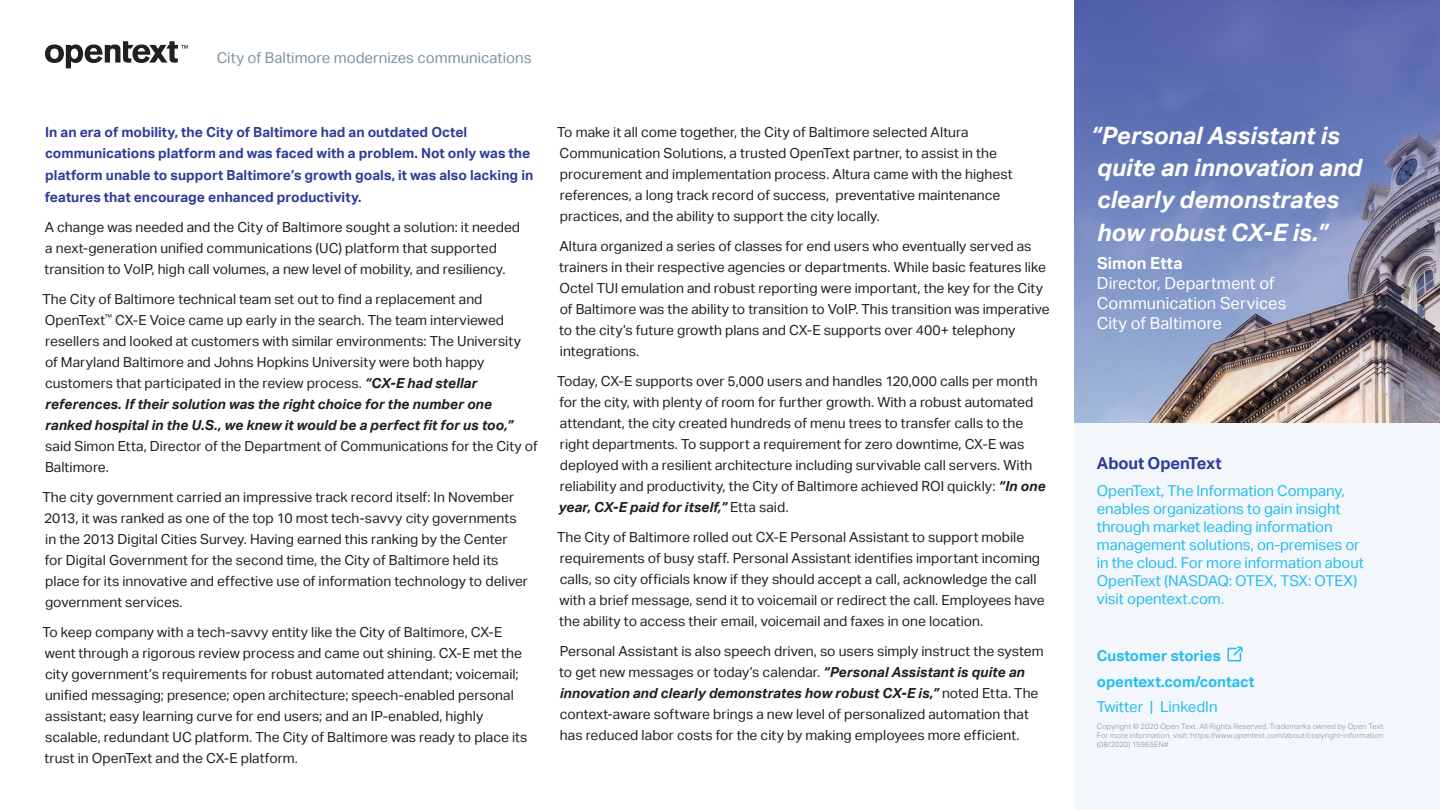
<style>
.page{position:relative;width:1440px;height:810px;background:#fff}
.page>*{position:absolute;margin:0;border:0;box-sizing:border-box;transform-origin:0 0}
.t1{font:italic 700 24px/32.2px "Aktiv Grotesk";color:#fff}
.Quote_Title___Compan{font:16.5px/19.8px "Aktiv Grotesk";color:#fff}
.Sidebar_H1{font:700 16.5px "Aktiv Grotesk";letter-spacing:-.01em;color:#2e3c98}
.Quote_Title___Compan-2{font:700 16.5px "Aktiv Grotesk";letter-spacing:.005em;color:#fff}
.About_OT{font:15px/18px "Aktiv Grotesk";letter-spacing:-.01em;color:#25bdef}
.t2{font:15px "Aktiv Grotesk";color:#7f929f}
.Sidebar_H1-2{font:700 15px "Aktiv Grotesk";color:#25bdef}
.Body{font:13.88px/21px "Aktiv Grotesk";color:#231f20}
.Intro_Paragraph{font:700 13.88px/21.8px "Aktiv Grotesk";color:#2e3c98}
.Citation{font:300 7.5px/9px "Aktiv Grotesk";letter-spacing:.025em;color:#7f929f}
.s1{font-weight:700;font-style:italic}
</style>
<div class="page">
<svg style="left:45px;top:41px;width:143px;height:27px"></svg>
<div style="left:1074px;top:405px;width:366px;height:405px;background:#f3f6fb"></div>
<svg style="left:1227px;top:646px;width:16px;height:16px"></svg>
<img style="left:1074px;top:0;width:366px;height:423px">
<p class="t2" style="left:217px;top:49px;width:317px">City of Baltimore modernizes communications</p>
<p class="Intro_Paragraph" style="left:45px;top:121px;width:490px">In an era of mobility, the City of Baltimore had an outdated Octel communications platform and was faced with a problem. Not only was the platform unable to support Baltimore’s growth goals, it was also lacking in features that encourage enhanced productivity.</p>
<p class="Body" style="left:45px;top:217px;width:477px">A change was needed and the City of Baltimore sought a solution: it needed a next-generation unified communications (UC) platform that supported transition to VoIP, high call volumes, a new level of mobility, and resiliency.</p>
<p class="Body" style="left:43px;top:289px;width:497px">The City of Baltimore technical team set out to find a replacement and OpenText<sup>™</sup> CX-E Voice came up early in the search. The team interviewed resellers and looked at customers with similar environments: The University<br>of Maryland Baltimore and Johns Hopkins University were both happy customers that participated in the review process. <span class="s1">“CX-E had stellar references. If their solution was the right choice for the number one ranked hospital in the U.S., we knew it would be a perfect fit for us too,” </span>said Simon Etta, Director of the Department of Communications for the City of Baltimore.</p>
<p class="Body" style="left:43px;top:487px;width:487px">The city government carried an impressive track record itself: In November 2013, it was ranked as one of the top 10 most tech-savvy city governments in the 2013 Digital Cities Survey. Having earned this ranking by the Center<br>for Digital Government for the second time, the City of Baltimore held its place for its innovative and effective use of information technology to deliver government services.</p>
<p class="Body" style="left:43px;top:622px;width:486px">To keep company with a tech-savvy entity like the City of Baltimore, CX-E went through a rigorous review process and came out shining. CX-E met the city government’s requirements for robust automated attendant; voicemail; unified messaging; presence; open architecture; speech-enabled personal assistant; easy learning curve for end users; and an IP-enabled, highly scalable, redundant UC platform. The City of Baltimore was ready to place its trust in OpenText and the CX-E platform.</p>
<p class="Body" style="left:557px;top:121px;width:457px">To make it all come together, the City of Baltimore selected Altura Communication Solutions, a trusted OpenText partner, to assist in the procurement and implementation process. Altura came with the highest references, a long track record of success, preventative maintenance practices, and the ability to support the city locally.</p>
<p class="Body" style="left:559px;top:235px;width:492px">Altura organized a series of classes for end users who eventually served as trainers in their respective agencies or departments. While basic features like Octel TUI emulation and robust reporting were important, the key for the City of Baltimore was the ability to transition to VoIP. This transition was imperative to the city’s future growth plans and CX-E supports over 400+ telephony integrations.</p>
<p class="Body" style="left:557px;top:370px;width:490px">Today, CX-E supports over 5,000 users and handles 120,000 calls per month for the city, with plenty of room for further growth. With a robust automated attendant, the city created hundreds of menu trees to transfer calls to the right departments. To support a requirement for zero downtime, CX-E was deployed with a resilient architecture including survivable call servers. With reliability and productivity, the City of Baltimore achieved ROI quickly: <span class="s1">“In one year, CX-E paid for itself,”</span> Etta said.</p>
<p class="Body" style="left:557px;top:526px;width:489px">The City of Baltimore rolled out CX-E Personal Assistant to support mobile requirements of busy staff. Personal Assistant identifies important incoming calls, so city officials know if they should accept a call, acknowledge the call with a brief message, send it to voicemail or redirect the call. Employees have the ability to access their email, voicemail and faxes in one location.</p>
<p class="Body" style="left:559px;top:640px;width:486px">Personal Assistant is also speech driven, so users simply instruct the system to get new messages or today’s calendar. <span class="s1">“Personal Assistant is quite an innovation and clearly demonstrates how robust CX-E is,”</span> noted Etta. The context-aware software brings a new level of personalized automation that has reduced labor costs for the city by making employees more efficient.</p>
<p class="t1" style="left:1090px;top:119px;width:273px">“Personal Assistant is quite an innovation and clearly demonstrates how robust CX-E is.”</p>
<p class="Quote_Title___Compan-2" style="left:1097px;top:254px;width:87px">Simon Etta</p>
<p class="Quote_Title___Compan" style="left:1097px;top:274px;width:191px">Director, Department of<br>Communication Services</p>
<p class="Quote_Title___Compan" style="left:1097px;top:313px;width:127px">City of Baltimore</p>
<p class="Sidebar_H1" style="left:1097px;top:453px;width:126px">About OpenText</p>
<p class="About_OT" style="left:1097px;top:482px;width:269px">OpenText, The Information Company, enables organizations to gain insight through market leading information management solutions, on-premises or in the cloud. For more information about OpenText (NASDAQ: OTEX, TSX: OTEX) visit opentext.com.</p>
<p class="Sidebar_H1-2" style="left:1097px;top:647px;width:125px">Customer stories</p>
<p class="Sidebar_H1-2" style="left:1097px;top:673px;width:159px">opentext.com/contact</p>
<p class="About_OT" style="left:1097px;top:698px;width:122px">Twitter | LinkedIn</p>
<p class="Citation" style="left:1097px;top:722px;width:290px">Copyright © 2020 Open Text. All Rights Reserved. Trademarks owned by Open Text.<br>For more information, visit: https://www.opentext.com/about/copyright-information (08/2020) 15965EN#</p>
</div>
